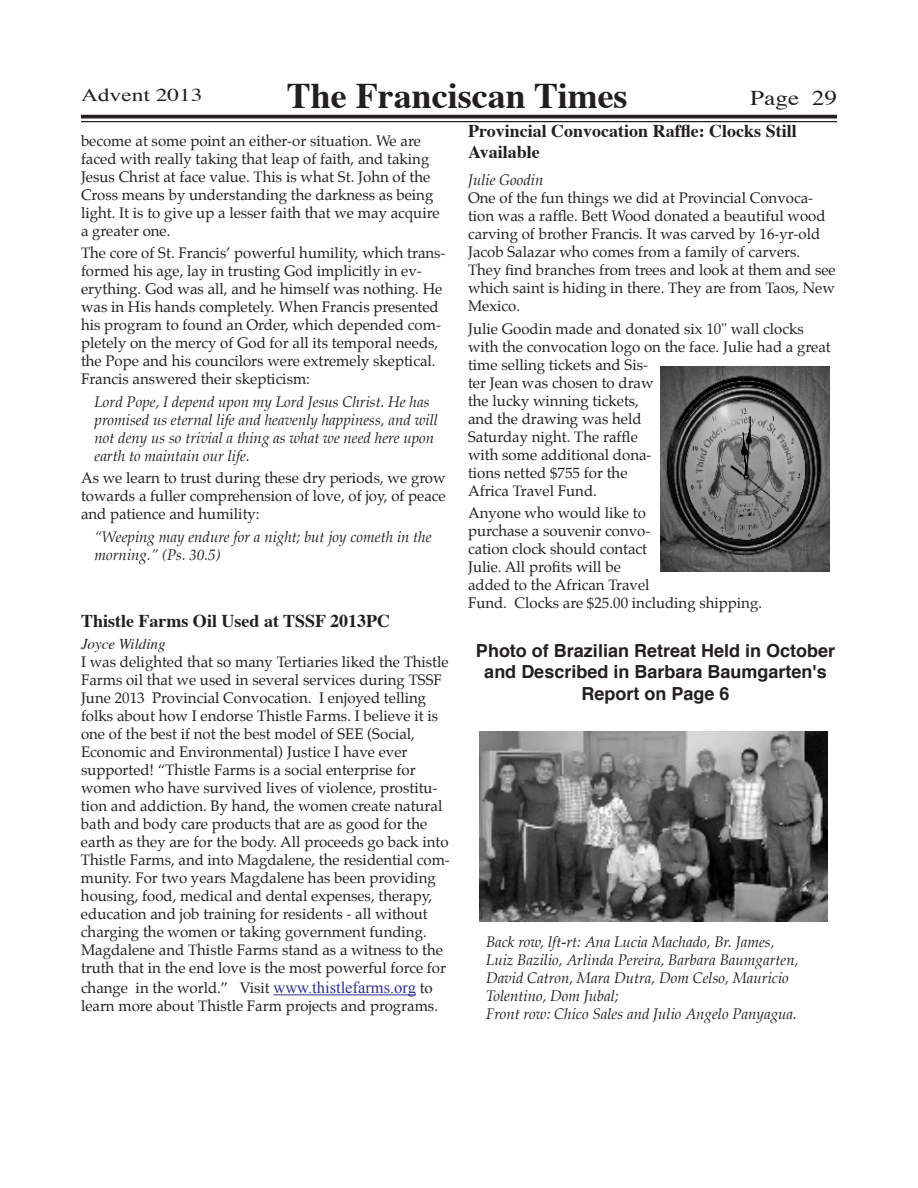
<style>
.page{position:relative;width:918px;height:1188px;background:#fff}
.page>*{position:absolute;margin:0;border:0;box-sizing:border-box;transform-origin:0 0}
.t1{font:700 36px "Times";color:#231f20}
.t2{font:21px "Times";color:#231f20;scale:1.2 1}
.t3{font:700 18px/21.6px "Helvetica";color:#231f20;text-align:center}
.t4{font:700 18px/21.6px "Times";color:#231f20}
.t5{font:18px "Times New Roman";color:#231f20;scale:1.3 1}
.t6{font:15px/18px "Palatino";color:#231f20}
.t7{font:italic 15px/18px "Palatino";color:#231f20}
.t8{font:italic 15px "Times";color:#231f20}
.s1{font-family:"Times"}
.s2{font-family:"Times New Roman";font-size:16.5px;color:#2e3092}
</style>
<div class="page">
<hr style="left:81px;top:115px;width:756px;height:3px;background:#231f20">
<hr style="left:81px;top:121px;width:756px;height:1px;background:#231f20">
<img style="left:660px;top:366px;width:169px;height:205px">
<hr style="left:273px;top:994px;width:143px;height:1px;background:#2e3092">
<img style="left:479px;top:731px;width:348px;height:191px">
<p class="t5" style="left:81px;top:83px;width:95px">Advent <span class="s1">2013</span></p>
<h1 class="t1" style="left:287px;top:61px;width:342px">The Franciscan Times</h1>
<h2 class="t2" style="left:750px;top:79px;width:74px">Page 29</h2>
<p class="t4" style="left:468px;top:118px;width:330px">Provincial Convocation Raffle: Clocks Still<br>Available</p>
<p class="t7" style="left:468px;top:171px;width:77px">Julie Goodin</p>
<p class="t6" style="left:468px;top:189px;width:369px">One of the fun things we did at Provincial Convoca&shy;tion was a raffle. Bett Wood donated a beautiful wood carving of brother Francis. It was carved by 16-yr-old Jacob Salazar who comes from a family of carvers.<br>They find branches from trees and look at them and see which saint is hiding in there. They are from Taos, New Mexico.</p>
<p class="t6" style="left:468px;top:319px;width:364px">Julie Goodin made and donated six 10" wall clocks with the convocation logo on the face. Julie had a great time selling tickets and Sis-<br>ter Jean was chosen to draw<br>the lucky winning tickets,<br>and the drawing was held<br>Saturday night. The raffle<br>with some additional dona-<br>tions netted $755 for the<br>Africa Travel Fund.</p>
<p class="t6" style="left:468px;top:504px;width:296px">Anyone who would like to<br>purchase a souvenir convo-<br>cation clock should contact<br>Julie. All profits will be<br>added to the African Travel<br>Fund. Clocks are $25.00 including shipping.</p>
<p class="t4" style="left:81px;top:608px;width:311px">Thistle Farms Oil Used at TSSF 2013PC</p>
<p class="t8" style="left:81px;top:631px;width:86px">Joyce Wilding</p>
<p class="t6" style="left:81px;top:653px;width:370px">I was delighted that so many Tertiaries liked the Thistle Farms oil that we used in several services during TSSF June 2013 Provincial Convocation. I enjoyed telling folks about how I endorse Thistle Farms. I believe it is one of the best if not the best model of SEE (Social, Economic and Environmental) Justice I have ever supported! “Thistle Farms is a social enterprise for women who have survived lives of violence, prostitu&shy;tion and addiction. By hand, the women create natural bath and body care products that are as good for the earth as they are for the body. All proceeds go back into Thistle Farms, and into Magdalene, the residential com&shy;munity. For two years Magdalene has been providing housing, food, medical and dental expenses, therapy, education and job training for residents - all without charging the women or taking government funding.<br>Magdalene and Thistle Farms stand as a witness to the truth that in the end love is the most powerful force for</p>
<p class="t6" style="left:81px;top:979px;width:359px">change in the world.” Visit <span class="s2">www.thistlefarms.org</span> to learn more about Thistle Farm projects and programs.</p>
<p class="t6" style="left:81px;top:132px;width:360px">become at some point an either-or situation. We are faced with really taking that leap of faith, and taking Jesus Christ at face value. This is what St. John of the Cross means by understanding the darkness as being light. It is to give up a lesser faith that we may acquire a greater one.</p>
<p class="t6" style="left:81px;top:244px;width:366px">The core of St. Francis’ powerful humility, which trans&shy;formed his age, lay in trusting God implicitly in ev&shy;erything. God was all, and he himself was nothing. He was in His hands completely. When Francis presented his program to found an Order, which depended com&shy;pletely on the mercy of God for all its temporal needs, the Pope and his councilors were extremely skeptical.<br>Francis answered their skepticism:</p>
<p class="t7" style="left:94px;top:393px;width:345px">Lord Pope, I depend upon my Lord Jesus Christ. He has promised us eternal life and heavenly happiness, and will not deny us so trivial a thing as what we need here upon earth to maintain our life.</p>
<p class="t6" style="left:81px;top:469px;width:366px;text-align:justify">As we learn to trust during these dry periods, we grow towards a fuller comprehension of love, of joy, of peace and patience and humility:</p>
<p class="t7" style="left:94px;top:528px;width:339px">“Weeping may endure for a night; but joy cometh in the morning.” (Ps. 30.5)</p>
<p class="t3" style="left:476px;top:640px;width:361px">Photo of Brazilian Retreat Held in October and Described in Barbara Baumgarten's<br>Report on Page 6</p>
<p class="t7" style="left:486px;top:933px;width:314px">Back row, lft-rt: Ana Lucia Machado, Br. James, Luiz Bazilio, Arlinda Pereira, Barbara Baumgarten, David Catron, Mara Dutra, Dom Celso, Mauricio Tolentino, Dom Jubal;<br>Front row: Chico Sales and Julio Angelo Panyagua.</p>
</div>
